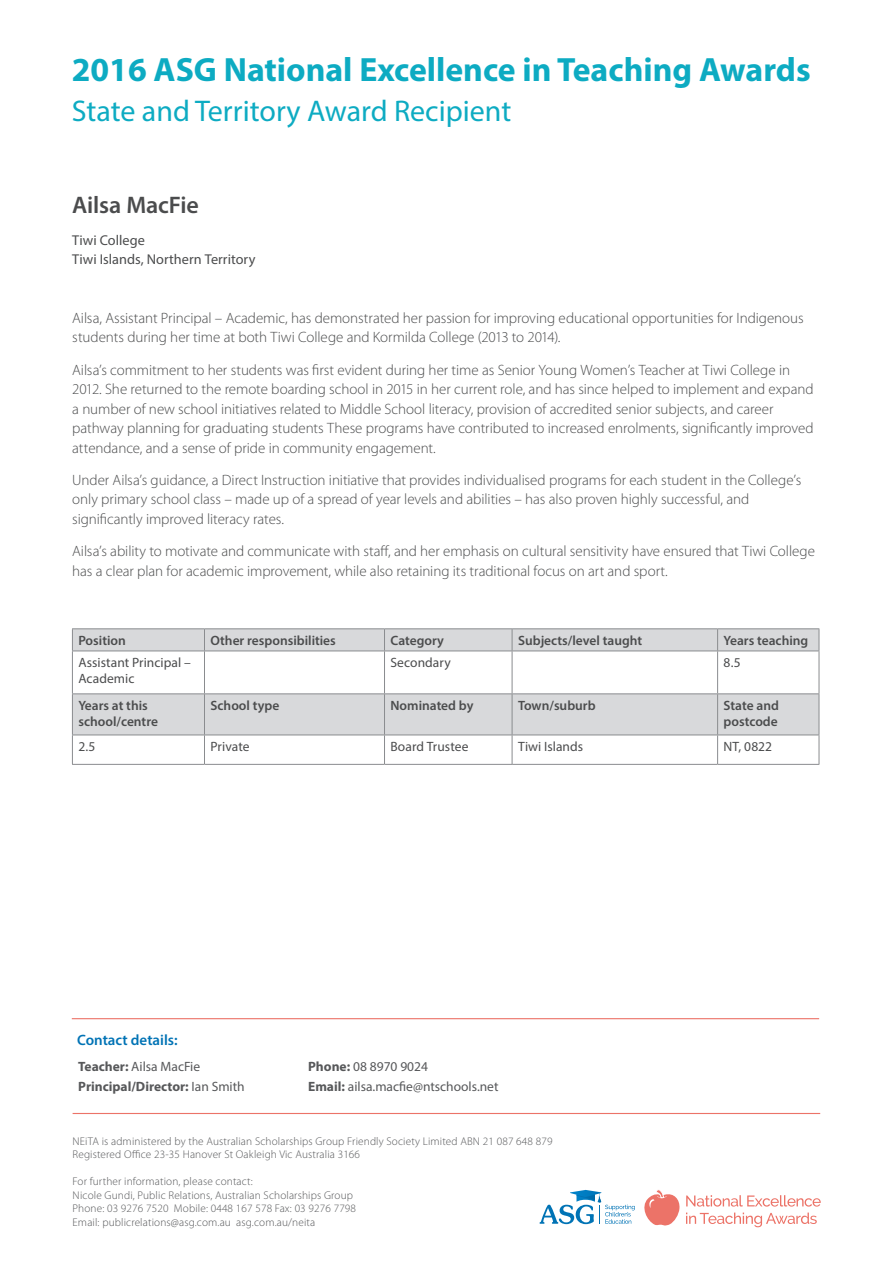
<style>
.page{position:relative;width:893px;height:1263px;background:#fff}
.page>*{position:absolute;margin:0;border:0;box-sizing:border-box;transform-origin:0 0}
.t1{font:700 33.75px "Myriad Pro";color:#0dabc2}
.t2{font:30px "Myriad Pro";color:#0dabc2}
.t3{font:600 24px "Myriad Pro";letter-spacing:-.01em;color:#4b4c4d}
.t4{font:300 15px/19.5px "Myriad Pro";letter-spacing:-.005em;color:#4b4c4d}
.t5{font:600 15px "Myriad Pro";color:#0073b5}
.t6{font:14.25px/19.5px "Myriad Pro";letter-spacing:.005em;color:#4b4c4d}
.t7{font:600 13.5px/16.2px "Myriad Pro";color:#4b4c4d}
.t8{font:13.5px/16.2px "Myriad Pro";letter-spacing:.005em;color:#4b4c4d}
.t9{font:13.5px/19.5px "Myriad Pro";color:#57585a}
.t10{font:700 13.5px/19.5px "Myriad Pro";color:#57585a}
.t11{font:300 11.25px/13.5px "Myriad Pro";letter-spacing:.015em;color:#57585a}
.s1{font-weight:400}
.s2{font-weight:700}
</style>
<div class="page">
<hr style="left:73px;top:1113px;width:747px;height:1px;background:#ec7368">
<hr style="left:72px;top:1018px;width:747px;height:1px;background:#ec7368">
<svg style="left:686px;top:1195px;width:135px;height:11px"></svg>
<svg style="left:686px;top:1212px;width:131px;height:15px"></svg>
<svg style="left:540px;top:1189px;width:140px;height:37px"></svg>
<svg style="left:73px;top:629px;width:746px;height:106px;fill:#d8d9db"></svg>
<hr style="left:72px;top:628px;width:132px;height:1px;background:#8a8c8f">
<svg style="left:72px;top:629px;width:1px;height:21px"></svg>
<hr style="left:204px;top:628px;width:180px;height:1px;background:#8a8c8f">
<svg style="left:204px;top:629px;width:1px;height:21px"></svg>
<hr style="left:384px;top:628px;width:128px;height:1px;background:#8a8c8f">
<svg style="left:384px;top:629px;width:1px;height:21px"></svg>
<hr style="left:512px;top:628px;width:206px;height:1px;background:#8a8c8f">
<svg style="left:512px;top:629px;width:1px;height:21px"></svg>
<hr style="left:718px;top:628px;width:101px;height:1px;background:#8a8c8f">
<svg style="left:717px;top:629px;width:1px;height:21px"></svg>
<svg style="left:819px;top:629px;width:1px;height:21px"></svg>
<hr style="left:72px;top:650px;width:132px;height:1px;background:#8a8c8f">
<hr style="left:72px;top:651px;width:1px;height:42px;background:#8a8c8f">
<hr style="left:204px;top:650px;width:180px;height:1px;background:#8a8c8f">
<hr style="left:204px;top:651px;width:1px;height:42px;background:#8a8c8f">
<hr style="left:384px;top:650px;width:128px;height:1px;background:#8a8c8f">
<hr style="left:384px;top:651px;width:1px;height:42px;background:#8a8c8f">
<hr style="left:512px;top:650px;width:206px;height:1px;background:#8a8c8f">
<hr style="left:512px;top:651px;width:1px;height:42px;background:#8a8c8f">
<hr style="left:718px;top:650px;width:101px;height:1px;background:#8a8c8f">
<hr style="left:717px;top:651px;width:1px;height:42px;background:#8a8c8f">
<hr style="left:819px;top:651px;width:1px;height:42px;background:#8a8c8f">
<hr style="left:72px;top:693px;width:132px;height:1px;background:#8a8c8f">
<hr style="left:72px;top:694px;width:1px;height:41px;background:#8a8c8f">
<hr style="left:204px;top:693px;width:180px;height:1px;background:#8a8c8f">
<hr style="left:204px;top:694px;width:1px;height:41px;background:#8a8c8f">
<hr style="left:384px;top:693px;width:128px;height:1px;background:#8a8c8f">
<hr style="left:384px;top:694px;width:1px;height:41px;background:#8a8c8f">
<hr style="left:512px;top:693px;width:206px;height:1px;background:#8a8c8f">
<hr style="left:512px;top:694px;width:1px;height:41px;background:#8a8c8f">
<hr style="left:718px;top:693px;width:101px;height:1px;background:#8a8c8f">
<hr style="left:717px;top:694px;width:1px;height:41px;background:#8a8c8f">
<hr style="left:819px;top:694px;width:1px;height:41px;background:#8a8c8f">
<hr style="left:72px;top:735px;width:132px;height:1px;background:#8a8c8f">
<svg style="left:72px;top:735px;width:1px;height:29px"></svg>
<hr style="left:204px;top:735px;width:180px;height:1px;background:#8a8c8f">
<svg style="left:204px;top:735px;width:1px;height:29px"></svg>
<hr style="left:384px;top:735px;width:128px;height:1px;background:#8a8c8f">
<svg style="left:384px;top:735px;width:1px;height:29px"></svg>
<hr style="left:512px;top:735px;width:206px;height:1px;background:#8a8c8f">
<svg style="left:512px;top:735px;width:1px;height:29px"></svg>
<hr style="left:718px;top:735px;width:101px;height:1px;background:#8a8c8f">
<svg style="left:717px;top:735px;width:1px;height:29px"></svg>
<svg style="left:819px;top:735px;width:1px;height:29px"></svg>
<hr style="left:72px;top:764px;width:132px;height:1px;background:#8a8c8f">
<hr style="left:204px;top:764px;width:180px;height:1px;background:#8a8c8f">
<hr style="left:384px;top:764px;width:128px;height:1px;background:#8a8c8f">
<hr style="left:512px;top:764px;width:206px;height:1px;background:#8a8c8f">
<hr style="left:718px;top:764px;width:101px;height:1px;background:#8a8c8f">
<h1 class="t1" style="left:72px;top:48px;width:740px">2016 ASG National Excellence in Teaching Awards</h1>
<h2 class="t2" style="left:72px;top:93px;width:441px">State and Territory Award Recipient</h2>
<h3 class="t3" style="left:72px;top:189px;width:128px">Ailsa MacFie</h3>
<p class="t6" style="left:72px;top:230px;width:185px">Tiwi College<br>Tiwi Islands, Northern Territory</p>
<p class="t4" style="left:72px;top:308px;width:733px">Ailsa, Assistant Principal – Academic, has demonstrated her passion for improving educational opportunities for Indigenous students during her time at both Tiwi College and Kormilda College (2013 to 2014).</p>
<p class="t4" style="left:72px;top:360px;width:743px">Ailsa’s commitment to her students was first evident during her time as Senior Young Women’s Teacher at Tiwi College in 2012. She returned to the remote boarding school in 2015 in her current role, and has since helped to implement and expand a number of new school initiatives related to Middle School literacy, provision of accredited senior subjects, and career pathway planning for graduating students These programs have contributed to increased enrolments, significantly improved attendance, and a sense of pride in community engagement.</p>
<p class="t4" style="left:72px;top:470px;width:730px">Under Ailsa’s guidance, a Direct Instruction initiative that provides individualised programs for each student in the College’s only primary school class – made up of a spread of year levels and abilities – has also proven highly successful, and significantly improved literacy rates.</p>
<p class="t4" style="left:72px;top:542px;width:744px">Ailsa’s ability to motivate and communicate with staff, and her emphasis on cultural sensitivity have ensured that Tiwi College has a clear plan for academic improvement, while also retaining its traditional focus on art and sport.</p>
<p class="t7" style="left:78px;top:632px;width:49px">Position</p>
<p class="t7" style="left:210px;top:632px;width:127px">Other responsibilities</p>
<p class="t7" style="left:390px;top:632px;width:55px">Category</p>
<p class="t7" style="left:518px;top:632px;width:126px">Subjects/level taught</p>
<p class="t7" style="left:724px;top:632px;width:86px">Years teaching</p>
<p class="t8" style="left:78px;top:654px;width:114px">Assistant Principal –<br>Academic</p>
<p class="t8" style="left:390px;top:654px;width:62px">Secondary</p>
<p class="t8" style="left:724px;top:654px;width:19px">8.5</p>
<p class="t7" style="left:78px;top:697px;width:81px">Years at this school/centre</p>
<p class="t7" style="left:210px;top:697px;width:70px">School type</p>
<p class="t7" style="left:390px;top:697px;width:84px">Nominated by</p>
<p class="t7" style="left:518px;top:697px;width:79px">Town/suburb</p>
<p class="t7" style="left:724px;top:697px;width:57px">State and postcode</p>
<p class="t8" style="left:78px;top:738px;width:19px">2.5</p>
<p class="t8" style="left:210px;top:738px;width:41px">Private</p>
<p class="t8" style="left:390px;top:738px;width:80px">Board Trustee</p>
<p class="t8" style="left:518px;top:738px;width:67px">Tiwi Islands</p>
<p class="t8" style="left:724px;top:738px;width:50px">NT, 0822</p>
<p class="t5" style="left:77px;top:1030px;width:102px">Contact details:</p>
<p class="t10" style="left:78px;top:1057px;width:168px">Teacher: <span class="s1">Ailsa MacFie<br></span>Principal/Director: <span class="s1">Ian Smith</span></p>
<p class="t9" style="left:308px;top:1057px;width:192px"><span class="s2">Phone:</span> 08 8970 9024<br><span class="s2">Email:</span> ailsa.macfie@ntschools.net</p>
<p class="t11" style="left:73px;top:1135px;width:481px">NEiTA is administered by the Australian Scholarships Group Friendly Society Limited ABN 21 087 648 879<br>Registered Office 23-35 Hanover St Oakleigh Vic Australia 3166</p>
<p class="t11" style="left:73px;top:1175px;width:285px">For further information, please contact:<br>Nicole Gundi, Public Relations, Australian Scholarships Group Phone: 03 9276 7520 Mobile: 0448 167 578 Fax: 03 9276 7798<br>Email: publicrelations@asg.com.au asg.com.au/neita</p>
</div>
